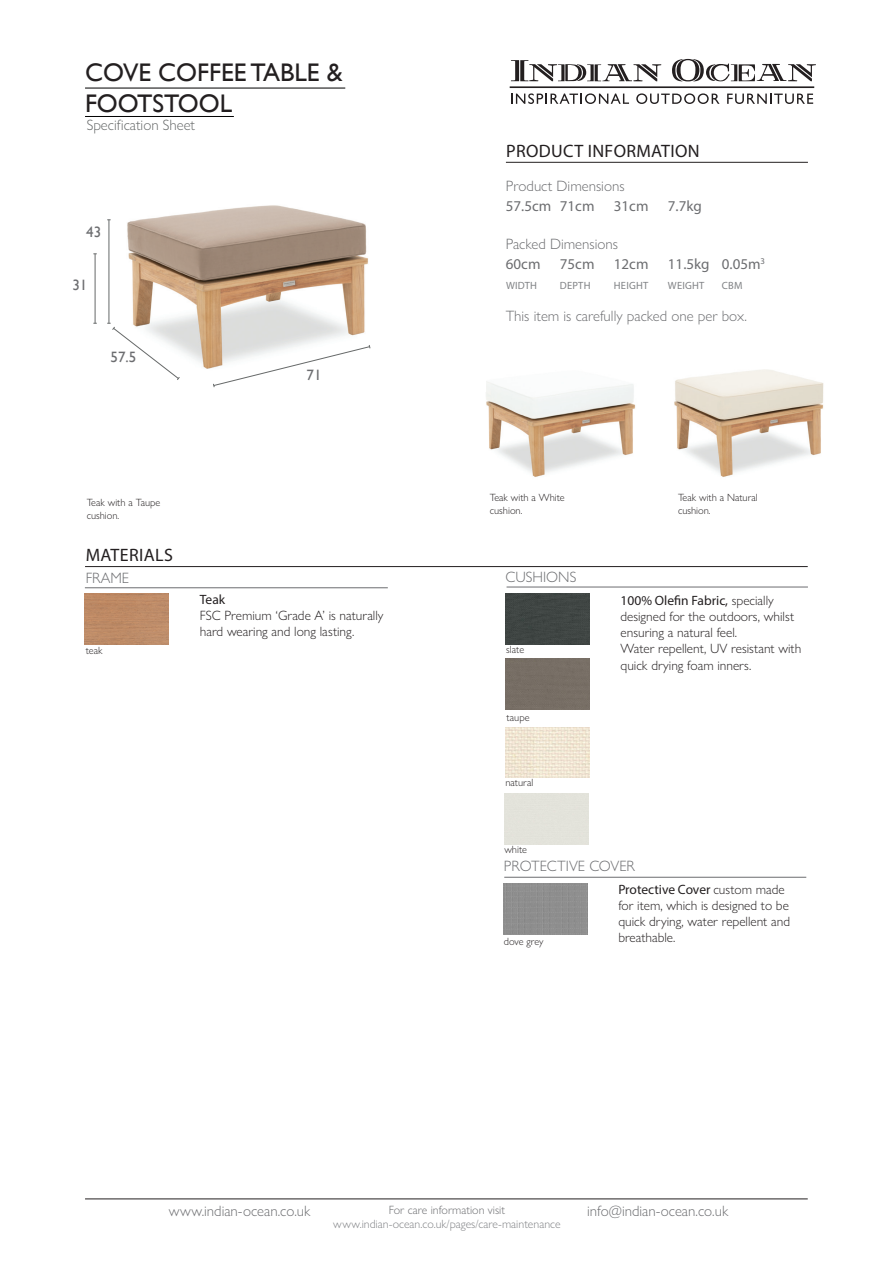
<style>
.page{position:relative;width:893px;height:1263px;background:#fff}
.page>*{position:absolute;margin:0;border:0;box-sizing:border-box;transform-origin:0 0}
.t1{font:25.5px "Gill Sans";color:#231f20}
.t2{font:18px "Myriad Pro";letter-spacing:.02em;color:#231f20}
.t3{font:300 15px "Gill Sans Nova";color:#6c6d70}
.t4{font:15px "Myriad Pro";color:#6c6d70}
.t5{font:300 15px "Gill Sans Nova";color:#666969}
.t6{font:15px "Gill Sans";color:#6c6d70}
.t7{font:300 13.5px/16.2px "Gill Sans Nova";color:#231f20}
.t8{font:13.5px "Myriad Pro";color:#231f20}
.t9{font:300 12px "Gill Sans Nova";color:#808285}
.t10{font:300 12px "Gill Sans Nova";color:#6c6d70}
.t11{font:300 10.5px/12.6px "Gill Sans Nova";color:#231f20}
.t12{font:10.5px "Myriad Pro";letter-spacing:.02em;color:#808285}
.s1{font-family:"Myriad Pro";font-weight:400}
</style>
<div class="page">
<svg style="left:510px;top:60px;width:151px;height:22px"></svg>
<svg style="left:672px;top:59px;width:144px;height:23px"></svg>
<svg style="left:511px;top:93px;width:118px;height:11px"></svg>
<svg style="left:636px;top:93px;width:84px;height:11px"></svg>
<svg style="left:727px;top:94px;width:86px;height:10px"></svg>
<hr style="left:510px;top:86px;width:304px;height:2px;background:#231f20">
<hr style="left:85px;top:88px;width:260px;height:1px;background:#000">
<hr style="left:85px;top:1199px;width:723px;height:1px;background:#231f20">
<hr style="left:506px;top:162px;width:302px;height:1px;background:#231f20">
<hr style="left:85px;top:566px;width:723px;height:1px;background:#231f20">
<img style="left:486px;top:381px;width:150px;height:96px">
<hr style="left:85px;top:587px;width:303px;height:1px;background:#6c6d70">
<div style="left:85px;top:593px;width:84px;height:51px;background:#be8b67"></div>
<div style="left:503px;top:884px;width:84px;height:51px;background:#8e8e8e"></div>
<hr style="left:504px;top:877px;width:302px;height:1px;background:#6c6d70">
<img style="left:93px;top:205px;width:275px;height:164px">
<hr style="left:109px;top:220px;width:1px;height:103px;background:#666969">
<svg style="left:212px;top:344px;width:159px;height:44px"></svg>
<svg style="left:107px;top:323px;width:73px;height:57px"></svg>
<hr style="left:85px;top:116px;width:149px;height:1px;background:#000">
<hr style="left:95px;top:254px;width:1px;height:69px;background:#666969">
<hr style="left:507px;top:587px;width:301px;height:1px;background:#6c6d70">
<div style="left:506px;top:593px;width:84px;height:51px;background:#404644"></div>
<div style="left:506px;top:659px;width:84px;height:50px;background:#776e65"></div>
<img style="left:505px;top:727px;width:84px;height:51px">
<img style="left:674px;top:369px;width:150px;height:108px">
<p class="t1" style="left:85px;top:58px;width:259px">COVE COFFEE TABLE &amp;</p>
<p class="t1" style="left:85px;top:88px;width:149px">FOOTSTOOL</p>
<p class="t5" style="left:87px;top:116px;width:110px">Specification Sheet</p>
<p class="t6" style="left:86px;top:224px;width:16px">43</p>
<p class="t6" style="left:72px;top:276px;width:16px">31</p>
<p class="t6" style="left:111px;top:349px;width:27px">57.5</p>
<p class="t6" style="left:307px;top:366px;width:16px">71</p>
<p class="t11" style="left:87px;top:496px;width:75px">Teak with a Taupe cushion.</p>
<p class="t2" style="left:86px;top:544px;width:88px">MATERIALS</p>
<p class="t3" style="left:86px;top:568px;width:45px">FRAME</p>
<p class="t11" style="left:86px;top:644px;width:18px">teak</p>
<p class="t8" style="left:200px;top:591px;width:27px">Teak</p>
<p class="t7" style="left:200px;top:607px;width:185px">FSC Premium ‘Grade A’ is naturally hard wearing and long lasting.</p>
<p class="t2" style="left:506px;top:140px;width:195px">PRODUCT INFORMATION</p>
<p class="t3" style="left:506px;top:177px;width:120px">Product Dimensions</p>
<p class="t4" style="left:506px;top:196px;width:90px">57.5cm 71cm</p>
<p class="t4" style="left:614px;top:196px;width:36px">31cm</p>
<p class="t4" style="left:668px;top:196px;width:35px">7.7kg</p>
<p class="t3" style="left:506px;top:235px;width:114px">Packed Dimensions</p>
<p class="t4" style="left:506px;top:255px;width:36px">60cm</p>
<p class="t4" style="left:560px;top:255px;width:36px">75cm</p>
<p class="t4" style="left:614px;top:255px;width:36px">12cm</p>
<p class="t4" style="left:668px;top:255px;width:99px">11.5kg 0.05m<sup>3</sup></p>
<p class="t12" style="left:506px;top:279px;width:33px">WIDTH</p>
<p class="t12" style="left:560px;top:279px;width:32px">DEPTH</p>
<p class="t12" style="left:614px;top:279px;width:36px">HEIGHT</p>
<p class="t12" style="left:668px;top:279px;width:38px">WEIGHT</p>
<p class="t12" style="left:722px;top:279px;width:22px">CBM</p>
<p class="t3" style="left:506px;top:307px;width:243px">This item is carefully packed one per box.</p>
<p class="t11" style="left:490px;top:491px;width:76px">Teak with a White</p>
<p class="t11" style="left:490px;top:504px;width:34px">cushion.</p>
<p class="t3" style="left:505px;top:567px;width:73px">CUSHIONS</p>
<p class="t11" style="left:506px;top:643px;width:19px">slate</p>
<p class="t11" style="left:507px;top:711px;width:25px">taupe</p>
<p class="t11" style="left:505px;top:776px;width:29px">natural</p>
<p class="t11" style="left:504px;top:843px;width:24px">white</p>
<p class="t11" style="left:678px;top:491px;width:81px">Teak with a Natural cushion.</p>
<p class="t7" style="left:620px;top:592px;width:175px"><span class="s1">100% Olefin Fabric,</span> specially designed for the outdoors, whilst ensuring a natural feel.</p>
<p class="t7" style="left:620px;top:641px;width:182px">Water repellent, UV resistant with quick drying foam inners.</p>
<p class="t3" style="left:504px;top:857px;width:133px">PROTECTIVE COVER</p>
<p class="t7" style="left:618px;top:881px;width:173px"><span class="s1">Protective Cover</span> custom made for item, which is designed to be quick drying, water repellent and</p>
<p class="t11" style="left:504px;top:934px;width:41px">dove grey</p>
<p class="t7" style="left:618px;top:929px;width:58px">breathable.</p>
<p class="t10" style="left:389px;top:1202px;width:118px">For care information visit</p>
<p class="t9" style="left:333px;top:1217px;width:229px">www.indian-ocean.co.uk/pages/care-maintenance</p>
<p class="t3" style="left:169px;top:1202px;width:143px">www.indian-ocean.co.uk</p>
<p class="t3" style="left:587px;top:1202px;width:142px">info@indian-ocean.co.uk</p>
</div>
